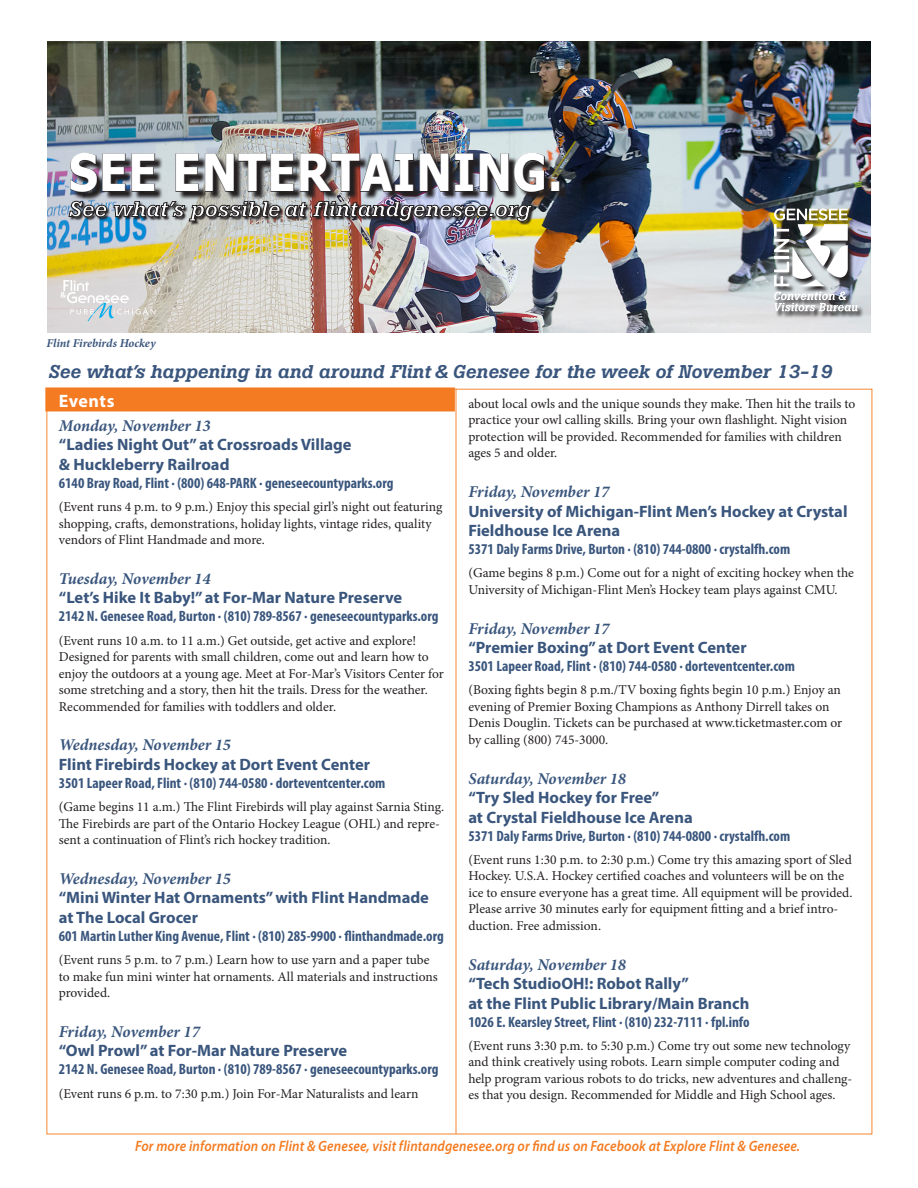
<style>
.page{position:relative;width:918px;height:1188px;background:#fff}
.page>*{position:absolute;margin:0;border:0;box-sizing:border-box;transform-origin:0 0}
.description{font:700 51px "Tahoma";letter-spacing:.025em;color:#fff;scale:.9 1}
.t1{font:italic 500 18.3px "Boton Pro";color:#3a567d;scale:1.06 1}
.categories{font:700 18px "Myriad Pro";letter-spacing:.025em;color:#fff}
.Location{font:700 16.5px/19.5px "Myriad Pro";color:#3a567d}
.date{font:italic 700 16.5px "Minion Pro";color:#3a567d}
.phone___web{font:700 condensed 15px "Myriad Pro";color:#3a567d}
.t2{font:italic 600 15px "Myriad Pro";letter-spacing:.01em;color:#f47b21;scale:.9 1}
.description-2{font:13.5px/16.5px "Minion Pro";color:#231f20}
.date-2{font:italic 700 12px "Minion Pro";letter-spacing:-.005em;color:#3a567d}
</style>
<div class="page">
<hr style="left:456px;top:389px;width:1px;height:745px;background:#f58632">
<div style="left:45px;top:387px;width:410px;height:24px;background:#f47b21"></div>
<img style="left:47px;top:42px;width:823px;height:291px">
<svg style="left:774px;top:208px;width:90px;height:110px;background:#898b96"></svg>
<svg style="left:774px;top:292px;width:84px;height:19px"></svg>
<img style="left:774px;top:208px;width:74px;height:78px">
<svg style="left:60px;top:280px;width:95px;height:41px;background:#d6d7d7"></svg>
<img style="left:72px;top:156px;width:497px;height:45px">
<svg style="left:70px;top:153px;width:55px;height:39px;background:#5e606f"></svg>
<svg style="left:132px;top:154px;width:23px;height:38px"></svg>
<svg style="left:176px;top:154px;width:23px;height:38px"></svg>
<svg style="left:205px;top:154px;width:89px;height:38px;background:#6a6a6a"></svg>
<svg style="left:300px;top:154px;width:114px;height:38px;background:#645e61"></svg>
<svg style="left:420px;top:154px;width:29px;height:38px"></svg>
<svg style="left:455px;top:154px;width:19px;height:38px"></svg>
<svg style="left:480px;top:153px;width:65px;height:39px;background:#646367"></svg>
<div style="left:551px;top:181px;width:9px;height:10px;border:1px solid #231f20"></div>
<img style="left:70px;top:201px;width:466px;height:24px">
<svg style="left:69px;top:201px;width:38px;height:16px"></svg>
<svg style="left:114px;top:201px;width:193px;height:20px;background:#8a8b8c"></svg>
<img style="left:313px;top:201px;width:219px;height:20px">
<p class="description" style="left:69px;top:137px;width:550px">SEE ENTERTAINING.</p>
<p class="date-2" style="left:46px;top:334px;width:111px">Flint Firebirds Hockey</p>
<p class="t1" style="left:49px;top:360px;width:741px">See what’s happening in and around Flint &amp; Genesee for the week of November 13-19</p>
<p class="categories" style="left:59px;top:389px;width:57px">Events</p>
<p class="date" style="left:59px;top:414px;width:153px">Monday, November 13</p>
<p class="Location" style="left:59px;top:435px;width:294px">“Ladies Night Out” at Crossroads Village</p>
<p class="Location" style="left:59px;top:454px;width:172px">&amp; Huckleberry Railroad</p>
<p class="phone___web" style="left:59px;top:474px;width:336px">6140 Bray Road, Flint · (800) 648-PARK · geneseecountyparks.org</p>
<p class="description-2" style="left:59px;top:499px;width:385px">(Event runs 4 p.m. to 9 p.m.) Enjoy this special girl’s night out featuring shopping, crafts, demonstrations, holiday lights, vintage rides, quality vendors of Flint Handmade and more.</p>
<p class="date" style="left:59px;top:567px;width:153px">Tuesday, November 14</p>
<p class="Location" style="left:59px;top:588px;width:345px">“Let’s Hike It Baby!” at For-Mar Nature Preserve</p>
<p class="phone___web" style="left:59px;top:607px;width:381px">2142 N. Genesee Road, Burton · (810) 789-8567 · geneseecountyparks.org</p>
<p class="description-2" style="left:59px;top:632px;width:387px">(Event runs 10 a.m. to 11 a.m.) Get outside, get active and explore!<br>Designed for parents with small children, come out and learn how to enjoy the outdoors at a young age. Meet at For-Mar’s Visitors Center for some stretching and a story, then hit the trails. Dress for the weather.<br>Recommended for families with toddlers and older.</p>
<p class="date" style="left:59px;top:733px;width:174px">Wednesday, November 15</p>
<p class="Location" style="left:59px;top:754px;width:313px">Flint Firebirds Hockey at Dort Event Center</p>
<p class="phone___web" style="left:59px;top:774px;width:328px">3501 Lapeer Road, Flint · (810) 744-0580 · dorteventcenter.com</p>
<p class="description-2" style="left:59px;top:799px;width:387px">(Game begins 11 a.m.) The Flint Firebirds will play against Sarnia Sting.<br>The Firebirds are part of the Ontario Hockey League (OHL) and repre&shy;sent a continuation of Flint’s rich hockey tradition.</p>
<p class="date" style="left:59px;top:867px;width:174px">Wednesday, November 15</p>
<p class="Location" style="left:59px;top:888px;width:372px">“Mini Winter Hat Ornaments” with Flint Handmade</p>
<p class="Location" style="left:59px;top:907px;width:141px">at The Local Grocer</p>
<p class="phone___web" style="left:59px;top:927px;width:386px">601 Martin Luther King Avenue, Flint · (810) 285-9900 · flinthandmade.org</p>
<p class="description-2" style="left:59px;top:952px;width:380px">(Event runs 5 p.m. to 7 p.m.) Learn how to use yarn and a paper tube to make fun mini winter hat ornaments. All materials and instructions provided.</p>
<p class="date" style="left:59px;top:1020px;width:143px">Friday, November 17</p>
<p class="Location" style="left:59px;top:1041px;width:290px">“Owl Prowl” at For-Mar Nature Preserve</p>
<p class="phone___web" style="left:59px;top:1060px;width:381px">2142 N. Genesee Road, Burton · (810) 789-8567 · geneseecountyparks.org</p>
<p class="description-2" style="left:59px;top:1085px;width:361px">(Event runs 6 p.m. to 7:30 p.m.) Join For-Mar Naturalists and learn</p>
<p class="description-2" style="left:468px;top:395px;width:388px">about local owls and the unique sounds they make. Then hit the trails to practice your owl calling skills. Bring your own flashlight. Night vision protection will be provided. Recommended for families with children ages 5 and older.</p>
<p class="date" style="left:468px;top:480px;width:143px">Friday, November 17</p>
<p class="Location" style="left:468px;top:501px;width:381px">University of Michigan-Flint Men’s Hockey at Crystal<br>Fieldhouse Ice Arena</p>
<p class="phone___web" style="left:468px;top:540px;width:323px">5371 Daly Farms Drive, Burton · (810) 744-0800 · crystalfh.com</p>
<p class="description-2" style="left:468px;top:565px;width:387px">(Game begins 8 p.m.) Come out for a night of exciting hockey when the<br>University of Michigan-Flint Men’s Hockey team plays against CMU.</p>
<p class="date" style="left:468px;top:617px;width:143px">Friday, November 17</p>
<p class="Location" style="left:468px;top:637px;width:280px">“Premier Boxing” at Dort Event Center</p>
<p class="phone___web" style="left:468px;top:657px;width:328px">3501 Lapeer Road, Flint · (810) 744-0580 · dorteventcenter.com</p>
<p class="description-2" style="left:468px;top:682px;width:375px">(Boxing fights begin 8 p.m./TV boxing fights begin 10 p.m.) Enjoy an evening of Premier Boxing Champions as Anthony Dirrell takes on Denis Douglin. Tickets can be purchased at www.ticketmaster.com or by calling (800) 745-3000.</p>
<p class="date" style="left:468px;top:767px;width:159px">Saturday, November 18</p>
<p class="Location" style="left:468px;top:787px;width:192px">“Try Sled Hockey for Free”</p>
<p class="Location" style="left:468px;top:807px;width:226px">at Crystal Fieldhouse Ice Arena</p>
<p class="phone___web" style="left:468px;top:826px;width:323px">5371 Daly Farms Drive, Burton · (810) 744-0800 · crystalfh.com</p>
<p class="description-2" style="left:468px;top:851px;width:386px">(Event runs 1:30 p.m. to 2:30 p.m.) Come try this amazing sport of Sled Hockey. U.S.A. Hockey certified coaches and volunteers will be on the ice to ensure everyone has a great time. All equipment will be provided.<br>Please arrive 30 minutes early for equipment fitting and a brief intro&shy;duction. Free admission.</p>
<p class="date" style="left:468px;top:953px;width:159px">Saturday, November 18</p>
<p class="Location" style="left:468px;top:973px;width:222px">“Tech StudioOH!: Robot Rally”</p>
<p class="Location" style="left:468px;top:993px;width:283px">at the Flint Public Library/Main Branch</p>
<p class="phone___web" style="left:468px;top:1012px;width:283px">1026 E. Kearsley Street, Flint · (810) 232-7111 · fpl.info</p>
<p class="description-2" style="left:468px;top:1037px;width:386px">(Event runs 3:30 p.m. to 5:30 p.m.) Come try out some new technology and think creatively using robots. Learn simple computer coding and help program various robots to do tricks, new adventures and challeng&shy;es that you design. Recommended for Middle and High School ages.</p>
<p class="t2" style="left:135px;top:1136px;width:741px">For more information on Flint &amp; Genesee, visit flintandgenesee.org or find us on Facebook at Explore Flint &amp; Genesee.</p>
</div>
